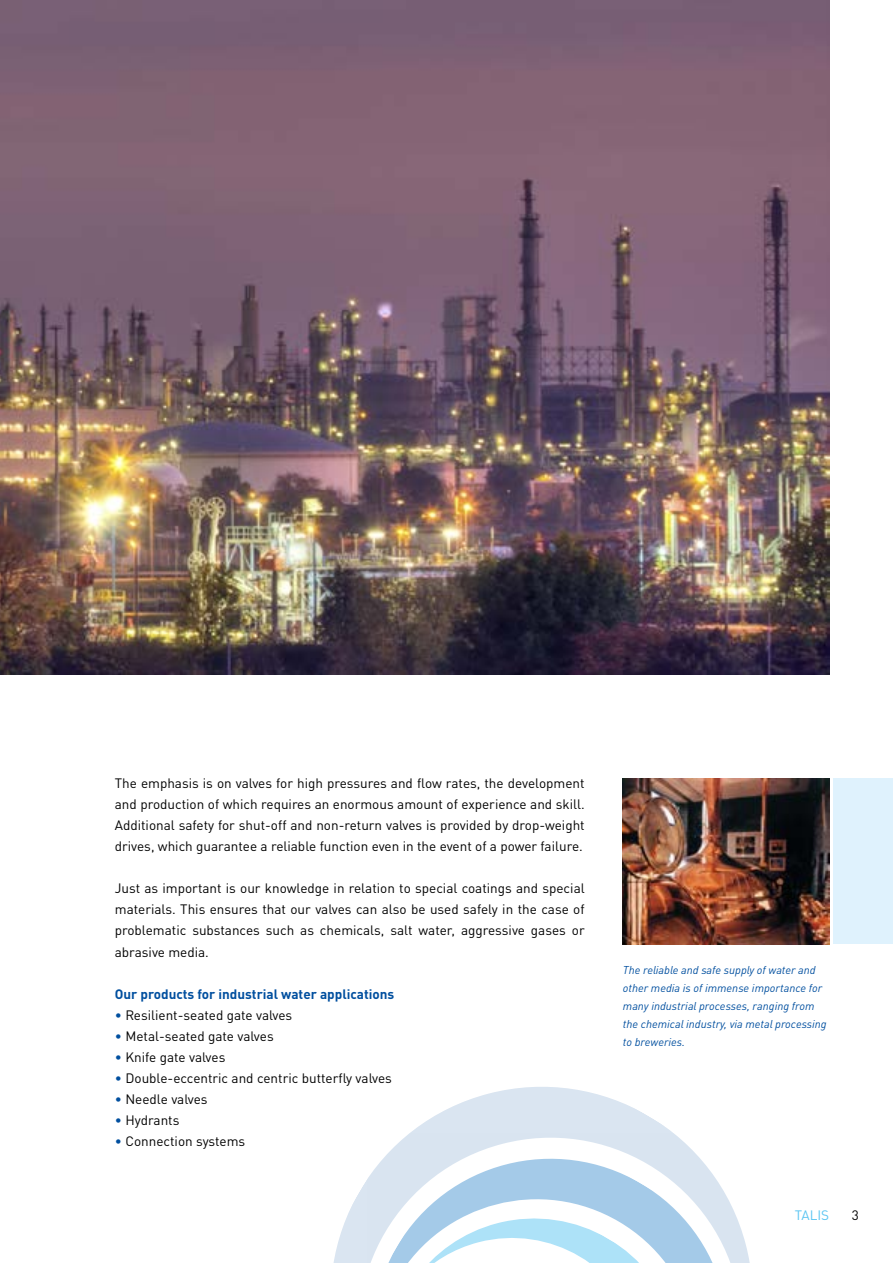
<style>
.page{position:relative;width:893px;height:1263px;background:#fff}
.page>*{position:absolute;margin:0;border:0;box-sizing:border-box;transform-origin:0 0}
.t1{font:13.5px/21px "DIN Pro";color:#000;text-align:justify}
.t2{font:700 13.5px "DIN Pro";color:#004f9f}
.t3{font:13.5px "DIN Pro";color:#5bc5f2}
.t4{font:italic 11.25px/18px "DIN Pro";color:#004f9f}
.s1{color:#004f9f}
</style>
<div class="page">
<svg style="left:333px;top:1087px;width:340px;height:176px"></svg>
<svg style="left:368px;top:1133px;width:382px;height:130px"></svg>
<svg style="left:415px;top:1203px;width:281px;height:60px"></svg>
<img style="left:0;top:0;width:829px;height:674px">
<div style="left:833px;top:778px;width:60px;height:166px;background:#dff2fd"></div>
<img style="left:623px;top:778px;width:206px;height:166px">
<p class="t1" style="left:115px;top:772px;width:471px">The emphasis is on valves for high pressures and flow rates, the development and production of which requires an enormous amount of experience and skill.<br>Additional safety for shut-off and non-return valves is provided by drop-weight drives, which guarantee a reliable function even in the event of a power failure.</p>
<p class="t1" style="left:115px;top:877px;width:471px">Just as important is our knowledge in relation to special coatings and special materials. This ensures that our valves can also be used safely in the case of problematic substances such as chemicals, salt water, aggressive gases or abrasive media.</p>
<p class="t2" style="left:115px;top:982px;width:281px">Our products for industrial water applications</p>
<p class="t1" style="left:115px;top:1003px;width:179px"><span class="s1">•</span> Resilient-seated gate valves</p>
<p class="t1" style="left:115px;top:1024px;width:160px"><span class="s1">•</span> Metal-seated gate valves</p>
<p class="t1" style="left:115px;top:1045px;width:112px"><span class="s1">•</span> Knife gate valves</p>
<p class="t1" style="left:115px;top:1066px;width:279px"><span class="s1">•</span> Double-eccentric and centric butterfly valves</p>
<p class="t1" style="left:115px;top:1087px;width:94px"><span class="s1">•</span> Needle valves</p>
<p class="t1" style="left:115px;top:1108px;width:66px"><span class="s1">•</span> Hydrants</p>
<p class="t1" style="left:115px;top:1129px;width:132px"><span class="s1">•</span> Connection systems</p>
<p class="t4" style="left:623px;top:959px;width:205px">The reliable and safe supply of water and other media is of immense importance for many industrial processes, ranging from the chemical industry, via metal processing to breweries.</p>
<p class="t3" style="left:795px;top:1205px;width:36px">TALIS</p>
<p class="t1" style="left:852px;top:1203px;width:9px">3</p>
</div>
